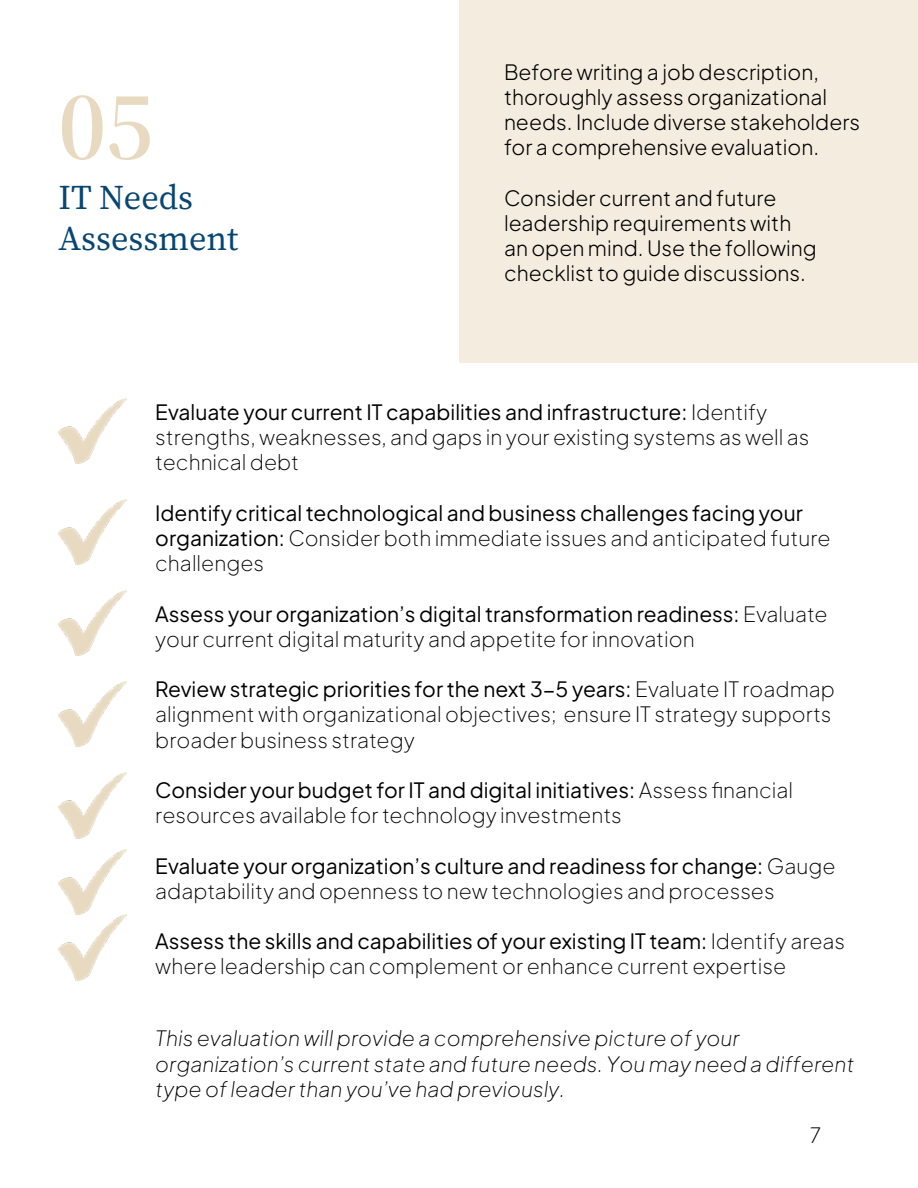
<style>
.page{position:relative;width:918px;height:1188px;background:#fff}
.page>*{position:absolute;margin:0;border:0;box-sizing:border-box;transform-origin:0 0}
.t1{font:97.5px "Source Serif 4 Roman";color:#e7dac0}
.t2{font:34.5px/41.4px "Source Serif 4 Roman";color:#084672}
.t3{font:21px/25.2px "Plus Jakarta Sans";color:#000}
.t4{font:italic 21px/25.2px "Plus Jakarta Sans";color:#000}
</style>
<div class="page">
<div style="left:459px;top:0;width:459px;height:362px;background:#f3ecdf"></div>
<img style="left:58px;top:398px;width:69px;height:66px">
<img style="left:58px;top:500px;width:69px;height:65px">
<img style="left:58px;top:591px;width:69px;height:65px">
<img style="left:58px;top:682px;width:69px;height:65px">
<img style="left:58px;top:773px;width:69px;height:65px">
<img style="left:58px;top:850px;width:69px;height:130px">
<h1 class="t1" style="left:58px;top:61px;width:97px">05</h1>
<h2 class="t2" style="left:58px;top:177px;width:181px">IT Needs<br>Assessment</h2>
<p class="t3" style="left:504px;top:57px;width:358px">Before writing a job description, thoroughly assess organizational needs. Include diverse stakeholders for a comprehensive evaluation.</p>
<p class="t3" style="left:504px;top:183px;width:314px">Consider current and future leadership requirements with an open mind. Use the following checklist to guide discussions.</p>
<p class="t3" style="left:155px;top:397px;width:656px">Evaluate your current IT capabilities and infrastructure: Identify strengths, weaknesses, and gaps in your existing systems as well as technical debt</p>
<p class="t3" style="left:155px;top:498px;width:677px">Identify critical technological and business challenges facing your organization: Consider both immediate issues and anticipated future challenges</p>
<p class="t3" style="left:155px;top:599px;width:674px">Assess your organization’s digital transformation readiness: Evaluate your current digital maturity and appetite for innovation</p>
<p class="t3" style="left:155px;top:675px;width:681px">Review strategic priorities for the next 3-5 years: Evaluate IT roadmap alignment with organizational objectives; ensure IT strategy supports broader business strategy</p>
<p class="t3" style="left:155px;top:775px;width:640px">Consider your budget for IT and digital initiatives: Assess financial resources available for technology investments</p>
<p class="t3" style="left:155px;top:851px;width:682px">Evaluate your organization’s culture and readiness for change: Gauge adaptability and openness to new technologies and processes</p>
<p class="t3" style="left:155px;top:927px;width:691px">Assess the skills and capabilities of your existing IT team: Identify areas where leadership can complement or enhance current expertise</p>
<p class="t4" style="left:155px;top:1024px;width:701px">This evaluation will provide a comprehensive picture of your organization’s current state and future needs. You may need a different type of leader than you’ve had previously.</p>
<p class="t3" style="left:810px;top:1121px;width:12px">7</p>
</div>
